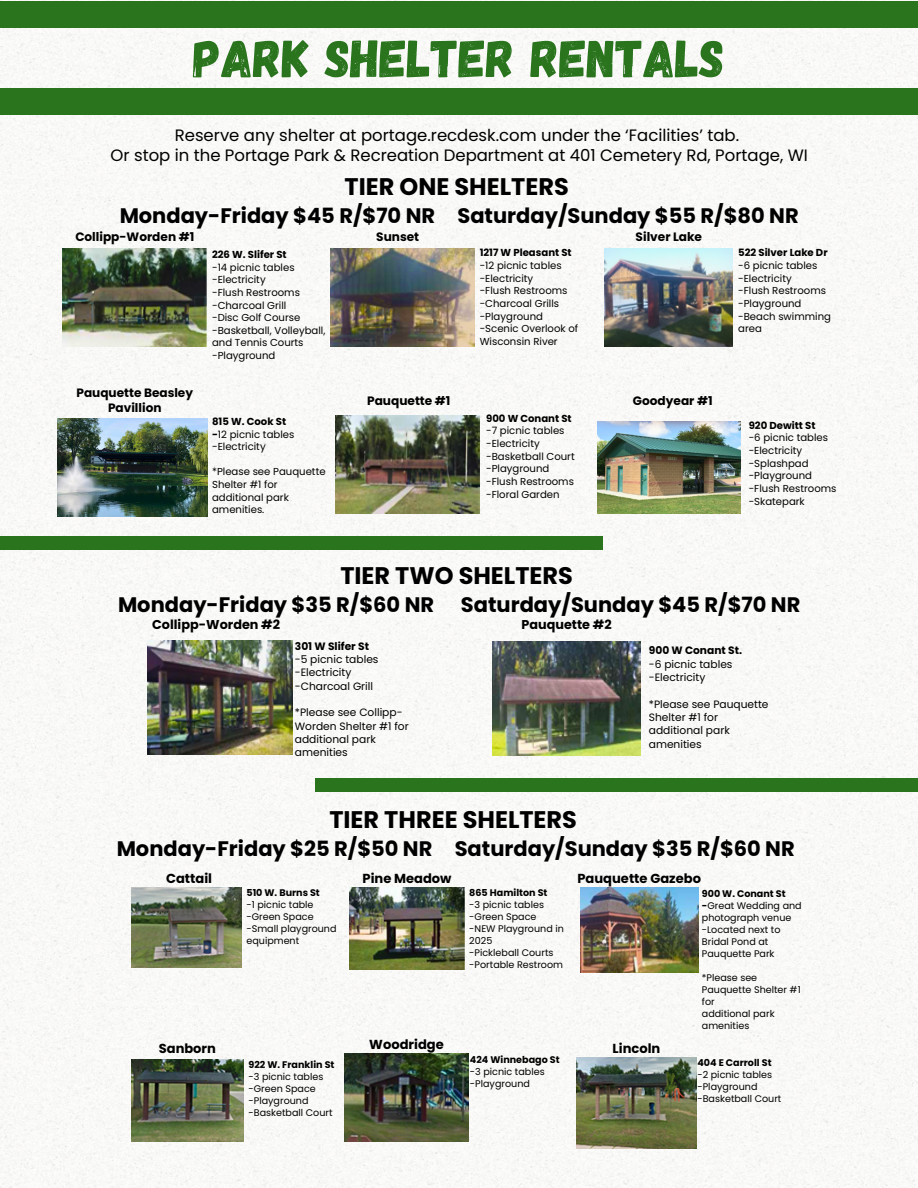
<style>
.page{position:relative;width:918px;height:1188px;background:#fff}
.page>*{position:absolute;margin:0;border:0;box-sizing:border-box;transform-origin:0 0}
.t1{font:52.8px "Gagalin";color:#29741d}
.t2{font:700 24px "Poppins";color:#000}
.t3{font:700 21px "Poppins";color:#000}
.t4{font:16.5px/20.2px "Poppins";color:#000;text-align:center}
.t5{font:700 13.05px "Poppins";color:#000}
.t6{font:700 12.75px "Poppins";color:#000}
.t7{font:700 12.15px/15.1px "Poppins";color:#000;text-align:center}
.t8{font:10.65px/13.4px "Poppins";color:#000}
.t9{font:10.05px/12.6px "Poppins";color:#000}
.t10{font:9.6px/12px "Poppins";color:#000}
.t11{font:700 9.6px "Poppins";color:#000}
.s1{font-weight:700}
</style>
<div class="page">
<img style="left:0;top:0;width:918px;height:1188px">
<div style="left:0;top:1px;width:918px;height:27px;background:#29741d"></div>
<div style="left:0;top:88px;width:918px;height:27px;background:#29741d"></div>
<img style="left:63px;top:249px;width:144px;height:98px">
<img style="left:331px;top:249px;width:144px;height:98px">
<img style="left:605px;top:249px;width:128px;height:98px">
<img style="left:336px;top:416px;width:144px;height:98px">
<img style="left:597px;top:422px;width:143px;height:92px">
<img style="left:57px;top:419px;width:150px;height:98px">
<img style="left:492px;top:642px;width:149px;height:113px">
<img style="left:147px;top:641px;width:145px;height:114px">
<img style="left:132px;top:888px;width:109px;height:80px">
<img style="left:350px;top:888px;width:114px;height:82px">
<img style="left:580px;top:888px;width:118px;height:84px">
<img style="left:131px;top:1060px;width:113px;height:82px">
<img style="left:577px;top:1058px;width:119px;height:91px">
<img style="left:345px;top:1053px;width:123px;height:88px">
<div style="left:0;top:536px;width:602px;height:13px;background:#29741d"></div>
<div style="left:316px;top:779px;width:602px;height:13px;background:#29741d"></div>
<h1 class="t1" style="left:193px;top:24px;width:533px">PARK SHELTER RENTALS</h1>
<p class="t4" style="left:111px;top:125px;width:699px">Reserve any shelter at portage.recdesk.com under the ‘Facilities’ tab.<br>Or stop in the Portage Park &amp; Recreation Department at 401 Cemetery Rd, Portage, WI</p>
<p class="t2" style="left:345px;top:170px;width:226px">TIER ONE SHELTERS</p>
<p class="t3" style="left:120px;top:201px;width:681px">Monday-Friday $45 R/$70 NR Saturday/Sunday $55 R/$80 NR</p>
<h3 class="t7" style="left:75px;top:229px;width:120px">Collipp-Worden #1</h3>
<h4 class="t7" style="left:77px;top:385px;width:118px">Pauquette Beasley<br>Pavillion</h4>
<h2 class="t9" style="left:212px;top:248px;width:115px"><span class="s1">226 W. Slifer St<br></span>-14 picnic tables -Electricity<br>-Flush Restrooms -Charcoal Grill<br>-Disc Golf Course -Basketball, Volleyball, and Tennis Courts -Playground</h2>
<h4 class="t9" style="left:212px;top:415px;width:84px"><span class="s1">815 W. Cook St -</span>12 picnic tables -Electricity</h4>
<h4 class="t9" style="left:212px;top:466px;width:115px">*Please see Pauquette<br>Shelter #1 for additional park amenities.</h4>
<p class="t7" style="left:376px;top:229px;width:45px">Sunset</p>
<p class="t7" style="left:367px;top:393px;width:85px">Pauquette #1</p>
<h5 class="t9" style="left:480px;top:247px;width:100px"><span class="s1">1217 W Pleasant St </span>-12 picnic tables -Electricity<br>-Flush Restrooms -Charcoal Grills -Playground -Scenic Overlook of<br>Wisconsin River</h5>
<h5 class="t9" style="left:486px;top:412px;width:90px"><span class="s1">900 W Conant St </span>-7 picnic tables -Electricity -Basketball Court -Playground -Flush Restrooms -Floral Garden</h5>
<p class="t7" style="left:636px;top:229px;width:68px">Silver Lake</p>
<h4 class="t7" style="left:633px;top:393px;width:81px">Goodyear #1</h4>
<h5 class="t9" style="left:738px;top:247px;width:94px"><span class="s1">522 Silver Lake Dr </span>-6 picnic tables -Electricity<br>-Flush Restrooms -Playground -Beach swimming area</h5>
<p class="t9" style="left:749px;top:419px;width:89px"><span class="s1">920 Dewitt St<br></span>-6 picnic tables -Electricity -Splashpad -Playground -Flush Restrooms -Skatepark</p>
<p class="t2" style="left:340px;top:559px;width:234px">TIER TWO SHELTERS</p>
<p class="t3" style="left:118px;top:590px;width:318px">Monday-Friday $35 R/$60 NR</p>
<p class="t3" style="left:461px;top:590px;width:341px">Saturday/Sunday $45 R/$70 NR</p>
<h4 class="t6" style="left:152px;top:616px;width:129px">Collipp-Worden #2</h4>
<h5 class="t6" style="left:522px;top:616px;width:92px">Pauquette #2</h5>
<h5 class="t8" style="left:295px;top:639px;width:85px"><span class="s1">301 W Slifer St </span>-5 picnic tables -Electricity -Charcoal Grill</h5>
<p class="t8" style="left:295px;top:706px;width:115px">*Please see Collipp-<br>Worden Shelter #1 for additional park amenities</p>
<h5 class="t8" style="left:649px;top:644px;width:95px"><span class="s1">900 W Conant St. </span>-6 picnic tables -Electricity</h5>
<h4 class="t8" style="left:649px;top:697px;width:121px">*Please see Pauquette<br>Shelter #1 for additional park amenities</h4>
<p class="t2" style="left:329px;top:803px;width:249px">TIER THREE SHELTERS</p>
<p class="t3" style="left:117px;top:834px;width:680px">Monday-Friday $25 R/$50 NR Saturday/Sunday $35 R/$60 NR</p>
<h5 class="t5" style="left:166px;top:869px;width:48px">Cattail</h5>
<h2 class="t5" style="left:363px;top:869px;width:91px">Pine Meadow</h2>
<h4 class="t5" style="left:577px;top:869px;width:125px">Pauquette Gazebo</h4>
<h4 class="t11" style="left:246px;top:886px;width:75px">510 W. Burns St</h4>
<p class="t10" style="left:246px;top:899px;width:69px">-1 picnic table</p>
<h5 class="t10" style="left:246px;top:911px;width:69px">-Green Space</h5>
<h5 class="t10" style="left:246px;top:923px;width:92px">-Small playground equipment</h5>
<h5 class="t11" style="left:469px;top:886px;width:80px">865 Hamilton St</h5>
<h5 class="t10" style="left:469px;top:899px;width:76px">-3 picnic tables</h5>
<h2 class="t10" style="left:469px;top:911px;width:69px">-Green Space</h2>
<h4 class="t10" style="left:469px;top:923px;width:96px">-NEW Playground in<br>2025</h4>
<h4 class="t10" style="left:469px;top:947px;width:86px">-Pickleball Courts</h4>
<p class="t10" style="left:469px;top:959px;width:95px">-Portable Restroom</p>
<p class="t11" style="left:702px;top:887px;width:85px">900 W. Conant St</p>
<p class="t10" style="left:702px;top:900px;width:101px"><span class="s1">-</span>Great Wedding and photograph venue</p>
<p class="t10" style="left:702px;top:923px;width:80px">-Located next to<br>Bridal Pond at<br>Pauquette Park</p>
<p class="t10" style="left:702px;top:971px;width:100px">*Please see<br>Pauquette Shelter #1 for</p>
<p class="t10" style="left:702px;top:1007px;width:74px">additional park</p>
<h4 class="t10" style="left:702px;top:1019px;width:49px">amenities</h4>
<p class="t5" style="left:159px;top:1039px;width:59px">Sanborn</p>
<p class="t11" style="left:249px;top:1058px;width:87px">922 W. Franklin St</p>
<p class="t10" style="left:249px;top:1071px;width:76px">-3 picnic tables</p>
<p class="t10" style="left:249px;top:1083px;width:69px">-Green Space</p>
<p class="t10" style="left:249px;top:1095px;width:62px">-Playground</p>
<p class="t10" style="left:249px;top:1107px;width:86px">-Basketball Court</p>
<p class="t5" style="left:369px;top:1035px;width:76px">Woodridge</p>
<p class="t11" style="left:470px;top:1052px;width:91px">424 Winnebago St</p>
<h4 class="t10" style="left:470px;top:1065px;width:76px">-3 picnic tables</h4>
<h4 class="t10" style="left:470px;top:1077px;width:62px">-Playground</h4>
<p class="t5" style="left:613px;top:1039px;width:49px">Lincoln</p>
<p class="t11" style="left:697px;top:1056px;width:76px">404 E Carroll St</p>
<p class="t10" style="left:697px;top:1069px;width:76px">-2 picnic tables</p>
<p class="t10" style="left:697px;top:1081px;width:62px">-Playground</p>
<p class="t10" style="left:697px;top:1093px;width:86px">-Basketball Court</p>
</div>
